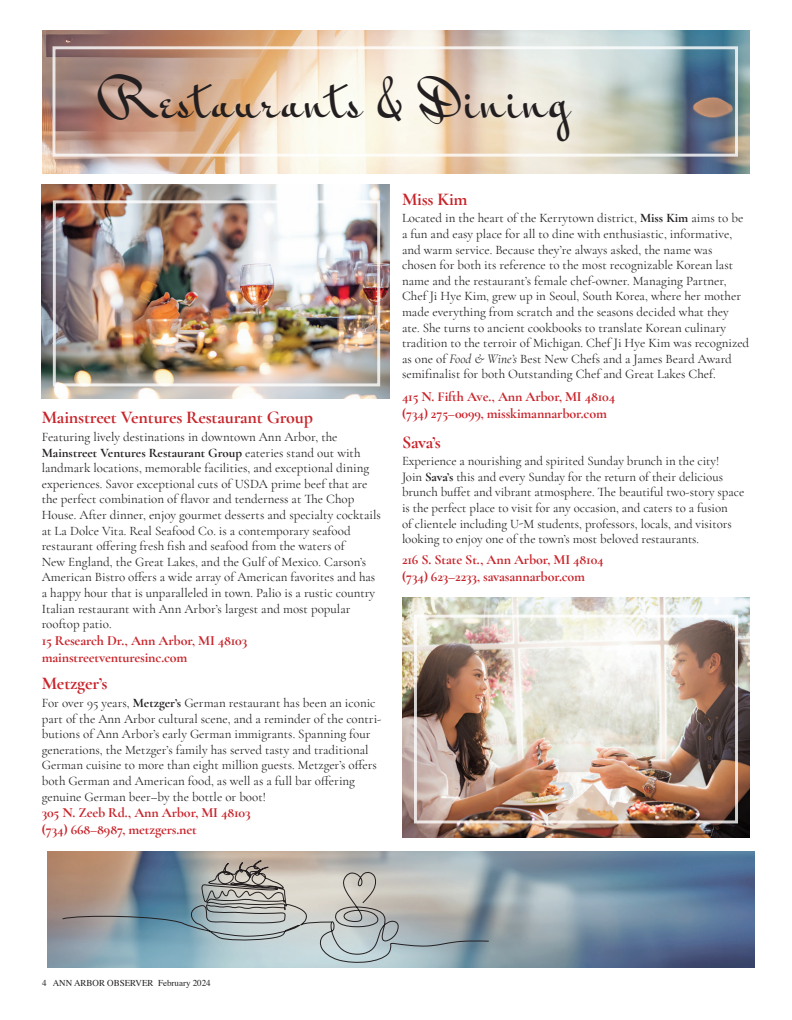
<style>
.page{position:relative;width:792px;height:1020px;background:#fff}
.page>*{position:absolute;margin:0;border:0;box-sizing:border-box;transform-origin:0 0}
.t1{font:48px "Mr Bedfort";letter-spacing:.05em;color:#231f20}
.Restos_Biz_Name{font:700 18px "Cormorant Garamond";letter-spacing:-.01em;color:#c8242b}
.Restos_Biz_Address{font:700 14px/16.8px "Cormorant Garamond";letter-spacing:-.01em;color:#c8242b}
.Restos_Biz_Name-2{font:700 14px/16.8px "Cormorant Garamond";letter-spacing:-.01em;color:#c8242b}
.Restos_Biz_Description{font:700 14px/16.8px "Cormorant Garamond";letter-spacing:-.01em;color:#c8242b}
.Restos_Biz_Description-2{font:13px/15.6px "Cormorant Garamond";color:#231f20}
.t2{font:9px "Times";color:#231f20}
.s1{font-weight:700}
.s2{font-style:italic}
</style>
<div class="page">
<img style="left:402px;top:598px;width:348px;height:240px">
<div style="left:414px;top:615px;width:324px;height:208px;border:3px solid #fff"></div>
<img style="left:42px;top:31px;width:708px;height:142px">
<div style="left:53px;top:46px;width:685px;height:111px;border:3px solid #fff"></div>
<img style="left:47px;top:852px;width:708px;height:115px">
<img style="left:42px;top:184px;width:348px;height:215px">
<div style="left:53px;top:200px;width:327px;height:186px;border:3px solid #fff"></div>
<svg style="left:62px;top:858px;width:427px;height:106px;background:#a1aaac"></svg>
<p class="t1" style="left:102px;top:72px;width:469px">Restaurants &amp; Dining</p>
<p class="Restos_Biz_Name" style="left:42px;top:406px;width:273px">Mainstreet Ventures Restaurant Group</p>
<p class="Restos_Biz_Description-2" style="left:42px;top:429px;width:341px">Featuring lively destinations in downtown Ann Arbor, the <span class="s1">Mainstreet Ventures Restaurant Group</span> eateries stand out with landmark locations, memorable facilities, and exceptional dining experiences. Savor exceptional cuts of USDA prime beef that are the perfect combination of flavor and tenderness at The Chop House. After dinner, enjoy gourmet desserts and specialty cocktails at La Dolce Vita. Real Seafood Co. is a contemporary seafood restaurant offering fresh fish and seafood from the waters of<br>New England, the Great Lakes, and the Gulf of Mexico. Carson’s American Bistro offers a wide array of American favorites and has a happy hour that is unparalleled in town. Palio is a rustic country Italian restaurant with Ann Arbor’s largest and most popular rooftop patio.</p>
<p class="Restos_Biz_Description" style="left:42px;top:632px;width:207px">15 Research Dr., Ann Arbor, MI 48103 mainstreetventuresinc.com</p>
<p class="Restos_Biz_Name" style="left:42px;top:672px;width:67px">Metzger’s</p>
<p class="Restos_Biz_Description-2" style="left:42px;top:695px;width:341px">For over 95 years, <span class="s1">Metzger’s</span> German restaurant has been an iconic part of the Ann Arbor cultural scene, and a reminder of the contri&shy;butions of Ann Arbor’s early German immigrants. Spanning four generations, the Metzger’s family has served tasty and traditional German cuisine to more than eight million guests. Metzger’s offers both German and American food, as well as a full bar offering genuine German beer–by the bottle or boot!</p>
<p class="Restos_Biz_Address" style="left:42px;top:804px;width:210px">305 N. Zeeb Rd., Ann Arbor, MI 48103 (734) 668–8987, metzgers.net</p>
<p class="Restos_Biz_Name" style="left:402px;top:188px;width:67px">Miss Kim</p>
<p class="Restos_Biz_Description-2" style="left:402px;top:210px;width:349px">Located in the heart of the Kerrytown district, <span class="s1">Miss Kim</span> aims to be a fun and easy place for all to dine with enthusiastic, informative, and warm service. Because they’re always asked, the name was chosen for both its reference to the most recognizable Korean last name and the restaurant’s female chef-owner. Managing Partner, Chef Ji Hye Kim, grew up in Seoul, South Korea, where her mother made everything from scratch and the seasons decided what they ate. She turns to ancient cookbooks to translate Korean culinary tradition to the terroir of Michigan. Chef Ji Hye Kim was recognized as one of <span class="s2">Food &amp; Wine’s</span> Best New Chefs and a James Beard Award semifinalist for both Outstanding Chef and Great Lakes Chef.</p>
<p class="Restos_Biz_Address" style="left:402px;top:388px;width:215px">415 N. Fifth Ave., Ann Arbor, MI 48104 (734) 275–0099, misskimannarbor.com</p>
<p class="Restos_Biz_Name" style="left:402px;top:431px;width:41px">Sava’s</p>
<p class="Restos_Biz_Description-2" style="left:402px;top:453px;width:344px">Experience a nourishing and spirited Sunday brunch in the city!<br>Join <span class="s1">Sava’s</span> this and every Sunday for the return of their delicious brunch buffet and vibrant atmosphere. The beautiful two-story space is the perfect place to visit for any occasion, and caters to a fusion<br>of clientele including U-M students, professors, locals, and visitors looking to enjoy one of the town’s most beloved restaurants.</p>
<p class="Restos_Biz_Name-2" style="left:402px;top:551px;width:203px">216 S. State St., Ann Arbor, MI 48104 (734) 623–2233, savasannarbor.com</p>
<p class="t2" style="left:42px;top:975px;width:170px">4 ANN ARBOR OBSERVER February 2024</p>
</div>
